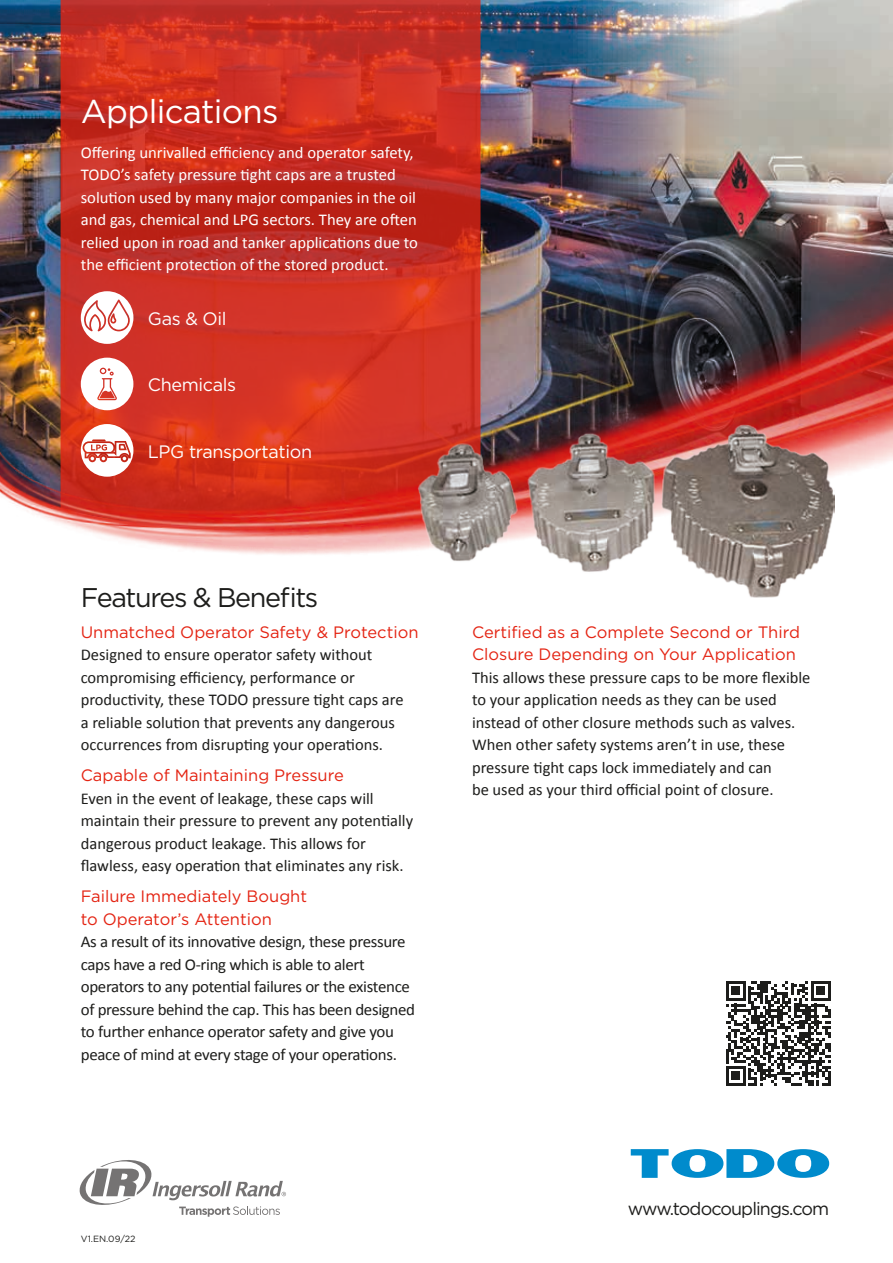
<style>
.page{position:relative;width:893px;height:1263px;background:#fff}
.page>*{position:absolute;margin:0;border:0;box-sizing:border-box;transform-origin:0 0}
.t1{font:33px "Gotham";letter-spacing:-.02em;color:#fff}
.t2{font:27px "Gotham";letter-spacing:-.05em;color:#1d1d1b}
.t3{font:18px "Gotham";letter-spacing:-.02em;color:#fff}
.t4{font:18px "Gotham";letter-spacing:-.05em;color:#1d1d1b}
.t5{font:16.5px/22.5px "Calibri";color:#1d1d1b}
.t6{font:16.5px/22.5px "Calibri";color:#fff}
.t7{font:16.5px/22.5px "Calibri";letter-spacing:-.02em;color:#1d1d1b}
.t8{font:16.5px/22.5px "Gotham";color:#e42413}
.t9{font:9px "Gotham";color:#1d1d1b}
</style>
<div class="page">
<img style="left:0;top:0;width:893px;height:31px">
<svg style="left:61px;top:0;width:419px;height:31px;background:#c12e26"></svg>
<img style="left:0;top:31px;width:893px;height:567px">
<svg style="left:80px;top:1160px;width:206px;height:57px"></svg>
<svg style="left:726px;top:981px;width:105px;height:105px"></svg>
<hr style="left:828px;top:1071px;width:3px;height:15px;background:#1d1d1b">
<svg style="left:81px;top:424px;width:52px;height:53px"></svg>
<svg style="left:81px;top:291px;width:52px;height:53px"></svg>
<svg style="left:81px;top:358px;width:52px;height:52px"></svg>
<svg style="left:631px;top:1149px;width:198px;height:29px"></svg>
<img style="left:418px;top:423px;width:417px;height:174px">
<h1 class="t1" style="left:81px;top:90px;width:199px">Applications</h1>
<p class="t6" style="left:81px;top:141px;width:339px">Offering unrivalled efficiency and operator safety, TODO’s safety pressure tight caps are a trusted solution used by many major companies in the oil and gas, chemical and LPG sectors. They are often relied upon in road and tanker applications due to the efficient protection of the stored product.</p>
<p class="t3" style="left:148px;top:307px;width:80px">Gas &amp; Oil</p>
<p class="t3" style="left:148px;top:373px;width:90px">Chemicals</p>
<p class="t3" style="left:148px;top:440px;width:166px">LPG transportation</p>
<h2 class="t2" style="left:81px;top:580px;width:239px">Features &amp; Benefits</h2>
<p class="t8" style="left:81px;top:620px;width:339px">Unmatched Operator Safety &amp; Protection</p>
<p class="t5" style="left:81px;top:643px;width:324px">Designed to ensure operator safety without compromising efficiency, performance or productivity, these TODO pressure tight caps are a reliable solution that prevents any dangerous occurrences from disrupting your operations.</p>
<p class="t8" style="left:81px;top:764px;width:265px">Capable of Maintaining Pressure</p>
<p class="t5" style="left:81px;top:786px;width:334px">Even in the event of leakage, these caps will maintain their pressure to prevent any potentially dangerous product leakage. This allows for flawless, easy operation that eliminates any risk.</p>
<p class="t8" style="left:81px;top:885px;width:228px">Failure Immediately Bought to Operator’s Attention</p>
<p class="t7" style="left:81px;top:930px;width:336px">As a result of its innovative design, these pressure caps have a red O-ring which is able to alert operators to any potential failures or the existence of pressure behind the cap. This has been designed to further enhance operator safety and give you peace of mind at every stage of your operations.</p>
<p class="t8" style="left:472px;top:620px;width:330px">Certified as a Complete Second or Third<br>Closure Depending on Your Application</p>
<p class="t5" style="left:472px;top:666px;width:340px">This allows these pressure caps to be more flexible to your application needs as they can be used instead of other closure methods such as valves.<br>When other safety systems aren’t in use, these pressure tight caps lock immediately and can<br>be used as your third official point of closure.</p>
<p class="t9" style="left:81px;top:1233px;width:56px">V1.EN.09/22</p>
<p class="t4" style="left:628px;top:1197px;width:203px">www.todocouplings.com</p>
</div>
